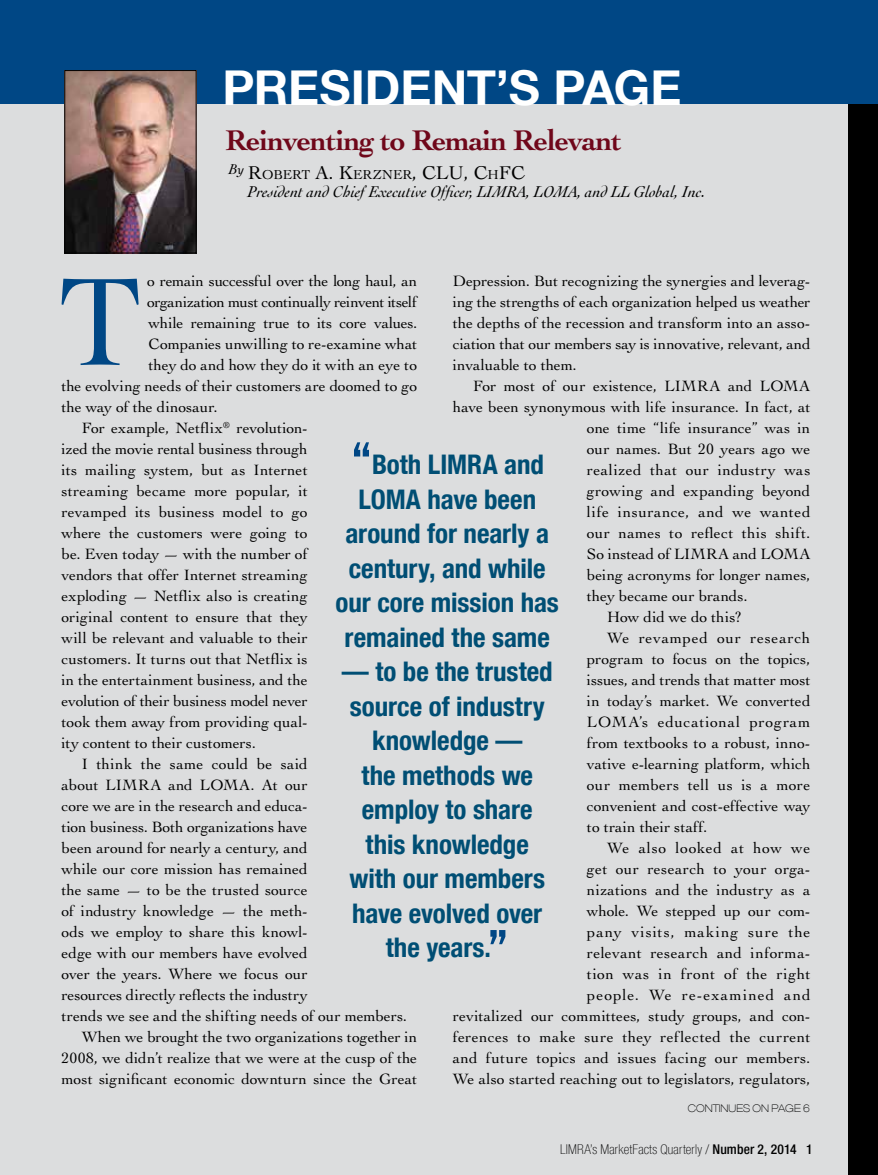
<style>
.page{position:relative;width:878px;height:1175px;background:#fff}
.page>*{position:absolute;margin:0;border:0;box-sizing:border-box;transform-origin:0 0}
.t1{font:131.25px "Cochin LT Std";color:#004785}
.t2{font:60px "Alternate Gothic No 2 BT";color:#004785}
.t3{font:700 48px "Helvetica Neue LT Com";letter-spacing:-.005em;color:#fff}
.t4{font:700 30px "Cochin LT Std";letter-spacing:-.03em;color:#6f071a}
.t5{font:700 condensed 27px "Helvetica Neue LT Com";color:#004e74}
.t6{font:19.5px "Cochin LT Std";color:#000}
.t7{font:italic 16.5px "Cochin LT Std";color:#000}
.t8{font:15.75px "Cochin LT Std";color:#000}
.t9{font:15.75px "Cochin LT Std";letter-spacing:.025em;color:#000}
.t10{font:15.75px "Cochin LT Std";letter-spacing:-.02em;color:#000}
.t11{font:15.75px "Cochin LT Std";letter-spacing:.03em;color:#000}
.t12{font:15.75px "Cochin LT Std";letter-spacing:.02em;color:#000}
.t13{font:15.75px "Cochin LT Std";letter-spacing:.065em;color:#000}
.t14{font:15.75px "Cochin LT Std";letter-spacing:.035em;color:#000}
.t15{font:15.75px "Cochin LT Std";letter-spacing:-.025em;color:#000}
.t16{font:15.75px "Cochin LT Std";letter-spacing:.05em;color:#000}
.t17{font:15.75px "Cochin LT Std";letter-spacing:.04em;color:#000}
.t18{font:100 condensed 13.5px "Helvetica Neue LT Com";letter-spacing:.015em;color:#000}
.t19{font:100 expanded 10.5px "Helvetica Neue LT Com";color:#000}
.s1{font-size:13.65px}
.s2{font-weight:500}
</style>
<div class="page">
<div style="left:0;top:0;width:878px;height:1174px;background:#dcddde"></div>
<div style="left:848px;top:0;width:30px;height:1174px;background:#000"></div>
<div style="left:0;top:0;width:878px;height:104px;background:#004785"></div>
<img style="left:67px;top:72px;width:127px;height:179px">
<div style="left:65px;top:70px;width:131px;height:183px;border:1px solid #000"></div>
<h3 class="t3" style="left:222px;top:57px;width:460px">PRESIDENT’S PAGE</h3>
<h3 class="t4" style="left:225px;top:123px;width:398px">Reinventing to Remain Relevant</h3>
<p class="t6" style="left:228px;top:161px;width:298px"><sup>By</sup> R<span class="s1">OBERT</span> A. K<span class="s1">ERZNER</span>, CLU, C<span class="s1">H</span>FC</p>
<p class="t7" style="left:247px;top:182px;width:459px">President and Chief Executive Officer, LIMRA, LOMA, and LL Global, Inc.</p>
<p class="t10" style="left:147px;top:272px;width:272px">o remain successful over the long haul, an</p>
<p class="t15" style="left:147px;top:293px;width:271px">organization must continually reinvent itself</p>
<p class="t8" style="left:149px;top:314px;width:270px">while remaining true to its core values.</p>
<p class="t8" style="left:149px;top:335px;width:270px">Companies unwilling to re-examine what</p>
<p class="t8" style="left:149px;top:356px;width:270px">they do and how they do it with an eye to</p>
<p class="t8" style="left:62px;top:377px;width:357px">the evolving needs of their customers are doomed to go</p>
<p class="t8" style="left:62px;top:398px;width:158px">the way of the dinosaur.</p>
<p class="t8" style="left:82px;top:419px;width:227px">For example, Netflix<sup>®</sup> revolution-</p>
<p class="t8" style="left:62px;top:440px;width:247px">ized the movie rental business through</p>
<p class="t8" style="left:62px;top:461px;width:248px">its mailing system, but as Internet</p>
<p class="t8" style="left:62px;top:482px;width:247px">streaming became more popular, it</p>
<p class="t8" style="left:62px;top:503px;width:247px">revamped its business model to go</p>
<p class="t8" style="left:62px;top:524px;width:247px">where the customers were going to</p>
<p class="t8" style="left:62px;top:545px;width:247px">be. Even today — with the number of</p>
<p class="t8" style="left:62px;top:566px;width:247px">vendors that offer Internet streaming</p>
<p class="t8" style="left:62px;top:587px;width:247px">exploding — Netflix also is creating</p>
<p class="t8" style="left:62px;top:608px;width:247px">original content to ensure that they</p>
<p class="t8" style="left:62px;top:629px;width:247px">will be relevant and valuable to their</p>
<p class="t8" style="left:62px;top:650px;width:247px">customers. It turns out that Netflix is</p>
<p class="t8" style="left:62px;top:671px;width:247px">in the entertainment business, and the</p>
<p class="t10" style="left:62px;top:692px;width:247px">evolution of their business model never</p>
<p class="t8" style="left:62px;top:713px;width:247px">took them away from providing qual-</p>
<p class="t8" style="left:62px;top:734px;width:196px">ity content to their customers.</p>
<p class="t8" style="left:82px;top:755px;width:227px">I think the same could be said</p>
<p class="t8" style="left:62px;top:776px;width:247px">about LIMRA and LOMA. At our</p>
<p class="t8" style="left:62px;top:797px;width:247px">core we are in the research and educa-</p>
<p class="t8" style="left:62px;top:818px;width:247px">tion business. Both organizations have</p>
<p class="t8" style="left:62px;top:839px;width:247px">been around for nearly a century, and</p>
<p class="t8" style="left:62px;top:860px;width:247px">while our core mission has remained</p>
<p class="t8" style="left:62px;top:881px;width:247px">the same — to be the trusted source</p>
<p class="t8" style="left:62px;top:902px;width:247px">of industry knowledge — the meth-</p>
<p class="t8" style="left:62px;top:923px;width:247px">ods we employ to share this knowl-</p>
<p class="t8" style="left:62px;top:944px;width:247px">edge with our members have evolved</p>
<p class="t8" style="left:62px;top:965px;width:247px">over the years. Where we focus our</p>
<p class="t8" style="left:62px;top:986px;width:247px">resources directly reflects the industry</p>
<p class="t8" style="left:62px;top:1007px;width:347px">trends we see and the shifting needs of our members.</p>
<p class="t8" style="left:82px;top:1028px;width:337px">When we brought the two organizations together in</p>
<p class="t8" style="left:62px;top:1049px;width:357px">2008, we didn’t realize that we were at the cusp of the</p>
<p class="t8" style="left:62px;top:1070px;width:357px">most significant economic downturn since the Great</p>
<p class="t1" style="left:57px;top:247px;width:87px">T</p>
<p class="t8" style="left:453px;top:272px;width:359px">Depression. But recognizing the synergies and leverag-</p>
<p class="t8" style="left:453px;top:293px;width:359px">ing the strengths of each organization helped us weather</p>
<p class="t8" style="left:453px;top:314px;width:359px">the depths of the recession and transform into an asso-</p>
<p class="t8" style="left:453px;top:335px;width:359px">ciation that our members say is innovative, relevant, and</p>
<p class="t8" style="left:453px;top:356px;width:125px">invaluable to them.</p>
<p class="t8" style="left:473px;top:377px;width:339px">For most of our existence, LIMRA and LOMA</p>
<p class="t8" style="left:453px;top:398px;width:359px">have been synonymous with life insurance. In fact, at</p>
<p class="t8" style="left:587px;top:419px;width:225px">one time “life insurance” was in</p>
<p class="t8" style="left:587px;top:440px;width:225px">our names. But 20 years ago we</p>
<p class="t9" style="left:587px;top:461px;width:225px">realized that our industry was</p>
<p class="t8" style="left:587px;top:482px;width:225px">growing and expanding beyond</p>
<p class="t14" style="left:587px;top:503px;width:225px">life insurance, and we wanted</p>
<p class="t9" style="left:587px;top:524px;width:225px">our names to reflect this shift.</p>
<p class="t8" style="left:587px;top:545px;width:225px">So instead of LIMRA and LOMA</p>
<p class="t8" style="left:587px;top:566px;width:225px">being acronyms for longer names,</p>
<p class="t8" style="left:587px;top:587px;width:162px">they became our brands.</p>
<p class="t8" style="left:607px;top:608px;width:137px">How did we do this?</p>
<p class="t17" style="left:607px;top:629px;width:205px">We revamped our research</p>
<p class="t8" style="left:587px;top:650px;width:225px">program to focus on the topics,</p>
<p class="t8" style="left:587px;top:671px;width:225px">issues, and trends that matter most</p>
<p class="t8" style="left:587px;top:692px;width:225px">in today’s market. We converted</p>
<p class="t16" style="left:587px;top:713px;width:225px">LOMA’s educational program</p>
<p class="t8" style="left:587px;top:734px;width:225px">from textbooks to a robust, inno-</p>
<p class="t8" style="left:587px;top:755px;width:225px">vative e-learning platform, which</p>
<p class="t12" style="left:587px;top:776px;width:225px">our members tell us is a more</p>
<p class="t8" style="left:587px;top:797px;width:225px">convenient and cost-effective way</p>
<p class="t8" style="left:587px;top:818px;width:122px">to train their staff.</p>
<p class="t14" style="left:607px;top:839px;width:205px">We also looked at how we</p>
<p class="t12" style="left:587px;top:860px;width:225px">get our research to your orga-</p>
<p class="t8" style="left:587px;top:881px;width:225px">nizations and the industry as a</p>
<p class="t8" style="left:587px;top:902px;width:225px">whole. We stepped up our com-</p>
<p class="t13" style="left:587px;top:923px;width:225px">pany visits, making sure the</p>
<p class="t9" style="left:587px;top:944px;width:225px">relevant research and informa-</p>
<p class="t11" style="left:587px;top:965px;width:225px">tion was in front of the right</p>
<p class="t13" style="left:587px;top:986px;width:225px">people. We re-examined and</p>
<p class="t8" style="left:453px;top:1007px;width:359px">revitalized our committees, study groups, and con-</p>
<p class="t11" style="left:453px;top:1028px;width:359px">ferences to make sure they reflected the current</p>
<p class="t8" style="left:453px;top:1049px;width:359px">and future topics and issues facing our members.</p>
<p class="t8" style="left:453px;top:1070px;width:359px">We also started reaching out to legislators, regulators,</p>
<p class="t2" style="left:350px;top:430px;width:23px">“</p>
<p class="t5" style="left:372px;top:448px;width:173px">Both LIMRA and</p>
<p class="t5" style="left:358px;top:483px;width:179px">LOMA have been</p>
<p class="t5" style="left:345px;top:517px;width:205px">around for nearly a</p>
<p class="t5" style="left:349px;top:552px;width:198px">century, and while</p>
<p class="t5" style="left:335px;top:586px;width:225px">our core mission has</p>
<p class="t5" style="left:344px;top:621px;width:207px">remained the same</p>
<p class="t5" style="left:342px;top:655px;width:212px">— to be the trusted</p>
<p class="t5" style="left:350px;top:690px;width:196px">source of industry</p>
<p class="t5" style="left:372px;top:724px;width:152px">knowledge —</p>
<p class="t5" style="left:361px;top:759px;width:173px">the methods we</p>
<p class="t5" style="left:362px;top:793px;width:172px">employ to share</p>
<p class="t5" style="left:365px;top:828px;width:165px">this knowledge</p>
<p class="t5" style="left:349px;top:862px;width:197px">with our members</p>
<p class="t5" style="left:352px;top:897px;width:191px">have evolved over</p>
<p class="t5" style="left:386px;top:931px;width:107px">the years.</p>
<p class="t2" style="left:487px;top:918px;width:23px">”</p>
<p class="t19" style="left:687px;top:1101px;width:124px">CONTINUES ON PAGE 6</p>
<p class="t18" style="left:560px;top:1142px;width:254px">LIMRA’s MarketFacts Quarterly / <span class="s2">Number 2, 2014 1</span></p>
</div>
